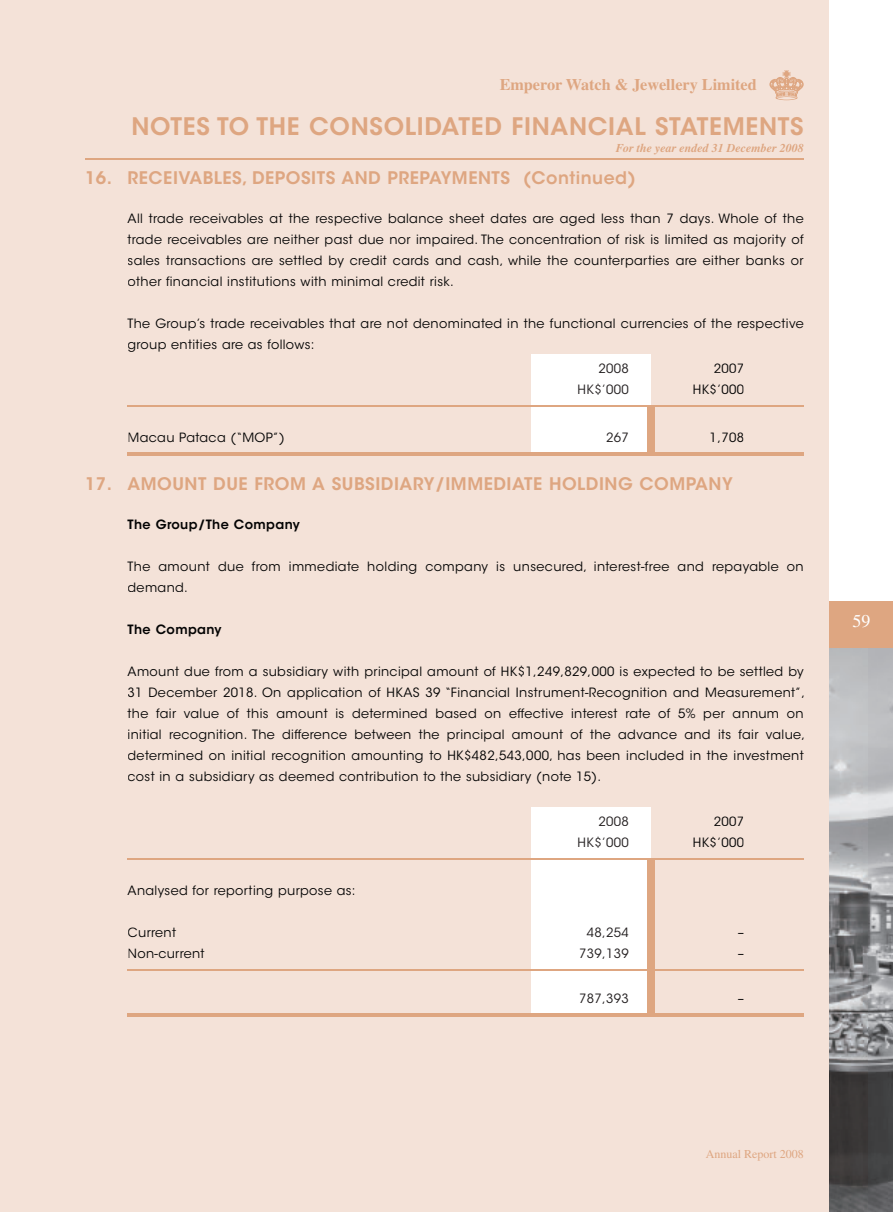
<style>
.page{position:relative;width:893px;height:1212px;background:#fff}
.page>*{position:absolute;margin:0;border:0;box-sizing:border-box;transform-origin:0 0}
.t1{font:600 24px "ITC Avant Garde Std";letter-spacing:.03em;color:#dea681}
.t2{font:18px "Times LT Std";color:#fff}
.t3{font:600 17.25px "ITC Avant Garde Std";letter-spacing:.03em;color:#dea681}
.t4{font:700 16.2px "Times LT Std";color:#dea681}
.t5{font:12.75px/21px "ITC Avant Garde Std";letter-spacing:.03em;color:#030303}
.t6{font:12.75px "ITC Avant Garde Std";letter-spacing:.03em;color:#231f20}
.t7{font:600 12.75px "ITC Avant Garde Std";letter-spacing:.03em;color:#030303}
.t8{font:italic 700 12px "Times LT Std";color:#dea681}
.t9{font:12px "Times LT Std";color:#dea681}
</style>
<div class="page">
<div style="left:0;top:0;width:867px;height:1212px;background:#f4e2d8"></div>
<img style="left:867px;top:647px;width:26px;height:565px">
<img style="left:829px;top:647px;width:38px;height:565px">
<div style="left:829px;top:0;width:64px;height:606px;background:#fff"></div>
<div style="left:829px;top:601px;width:64px;height:46px;background:#dea681"></div>
<svg style="left:769px;top:70px;width:35px;height:30px"></svg>
<hr style="left:85px;top:159px;width:719px;height:1px;background:#dea681">
<div style="left:531px;top:355px;width:120px;height:99px;background:#fff"></div>
<hr style="left:128px;top:406px;width:676px;height:1px;background:#dea681">
<div style="left:647px;top:407px;width:7px;height:47px;background:#dea681"></div>
<hr style="left:128px;top:452px;width:676px;height:3px;background:#dea681">
<div style="left:531px;top:808px;width:120px;height:207px;background:#fff"></div>
<hr style="left:128px;top:859px;width:676px;height:1px;background:#dea681">
<div style="left:647px;top:860px;width:7px;height:155px;background:#dea681"></div>
<hr style="left:128px;top:970px;width:676px;height:1px;background:#dea681">
<hr style="left:128px;top:1013px;width:676px;height:3px;background:#dea681">
<p class="t4" style="left:500px;top:75px;width:259px">Emperor Watch &amp; Jewellery Limited</p>
<h1 class="t1" style="left:131px;top:112px;width:674px">NOTES TO THE CONSOLIDATED FINANCIAL STATEMENTS</h1>
<p class="t8" style="left:616px;top:141px;width:189px">For the year ended 31 December 2008</p>
<h3 class="t3" style="left:85px;top:168px;width:552px">16. RECEIVABLES, DEPOSITS AND PREPAYMENTS (Continued)</h3>
<p class="t5" style="left:128px;top:208px;width:678px;text-align:justify">All trade receivables at the respective balance sheet dates are aged less than 7 days. Whole of the trade receivables are neither past due nor impaired. The concentration of risk is limited as majority of sales transactions are settled by credit cards and cash, while the counterparties are either banks or other financial institutions with minimal credit risk.</p>
<p class="t5" style="left:128px;top:313px;width:678px">The Group’s trade receivables that are not denominated in the functional currencies of the respective group entities are as follows:</p>
<p class="t5" style="left:714px;top:358px;width:32px">2007</p>
<p class="t6" style="left:598px;top:361px;width:32px">2008</p>
<p class="t6" style="left:578px;top:382px;width:53px">HK$’000</p>
<p class="t5" style="left:693px;top:379px;width:53px">HK$’000</p>
<p class="t6" style="left:606px;top:430px;width:24px">267</p>
<h3 class="t3" style="left:85px;top:474px;width:649px">17. AMOUNT DUE FROM A SUBSIDIARY/IMMEDIATE HOLDING COMPANY</h3>
<p class="t7" style="left:128px;top:517px;width:174px">The Group/The Company</p>
<p class="t5" style="left:128px;top:556px;width:678px">The amount due from immediate holding company is unsecured, interest-free and repayable on demand.</p>
<p class="t7" style="left:128px;top:622px;width:96px">The Company</p>
<p class="t5" style="left:128px;top:661px;width:679px">Amount due from a subsidiary with principal amount of HK$1,249,829,000 is expected to be settled by 31 December 2018. On application of HKAS 39 “Financial Instrument-Recognition and Measurement”, the fair value of this amount is determined based on effective interest rate of 5% per annum on initial recognition. The difference between the principal amount of the advance and its fair value, determined on initial recognition amounting to HK$482,543,000, has been included in the investment cost in a subsidiary as deemed contribution to the subsidiary (note 15).</p>
<p class="t5" style="left:714px;top:811px;width:32px">2007</p>
<p class="t5" style="left:128px;top:427px;width:159px">Macau Pataca (“MOP”)</p>
<p class="t5" style="left:710px;top:427px;width:36px">1,708</p>
<p class="t6" style="left:598px;top:814px;width:32px">2008</p>
<p class="t6" style="left:578px;top:835px;width:53px">HK$’000</p>
<p class="t5" style="left:693px;top:832px;width:53px">HK$’000</p>
<p class="t5" style="left:128px;top:880px;width:230px">Analysed for reporting purpose as:</p>
<p class="t5" style="left:128px;top:922px;width:50px">Current</p>
<p class="t5" style="left:738px;top:922px;width:8px">–</p>
<p class="t6" style="left:587px;top:925px;width:44px">48,254</p>
<p class="t6" style="left:579px;top:946px;width:51px">739,139</p>
<p class="t5" style="left:128px;top:943px;width:79px">Non-current</p>
<p class="t5" style="left:738px;top:943px;width:8px">–</p>
<p class="t6" style="left:579px;top:991px;width:51px">787,393</p>
<p class="t5" style="left:738px;top:988px;width:8px">–</p>
<h2 class="t2" style="left:853px;top:610px;width:19px">59</h2>
<p class="t9" style="left:706px;top:1147px;width:99px">Annual Report 2008</p>
</div>
